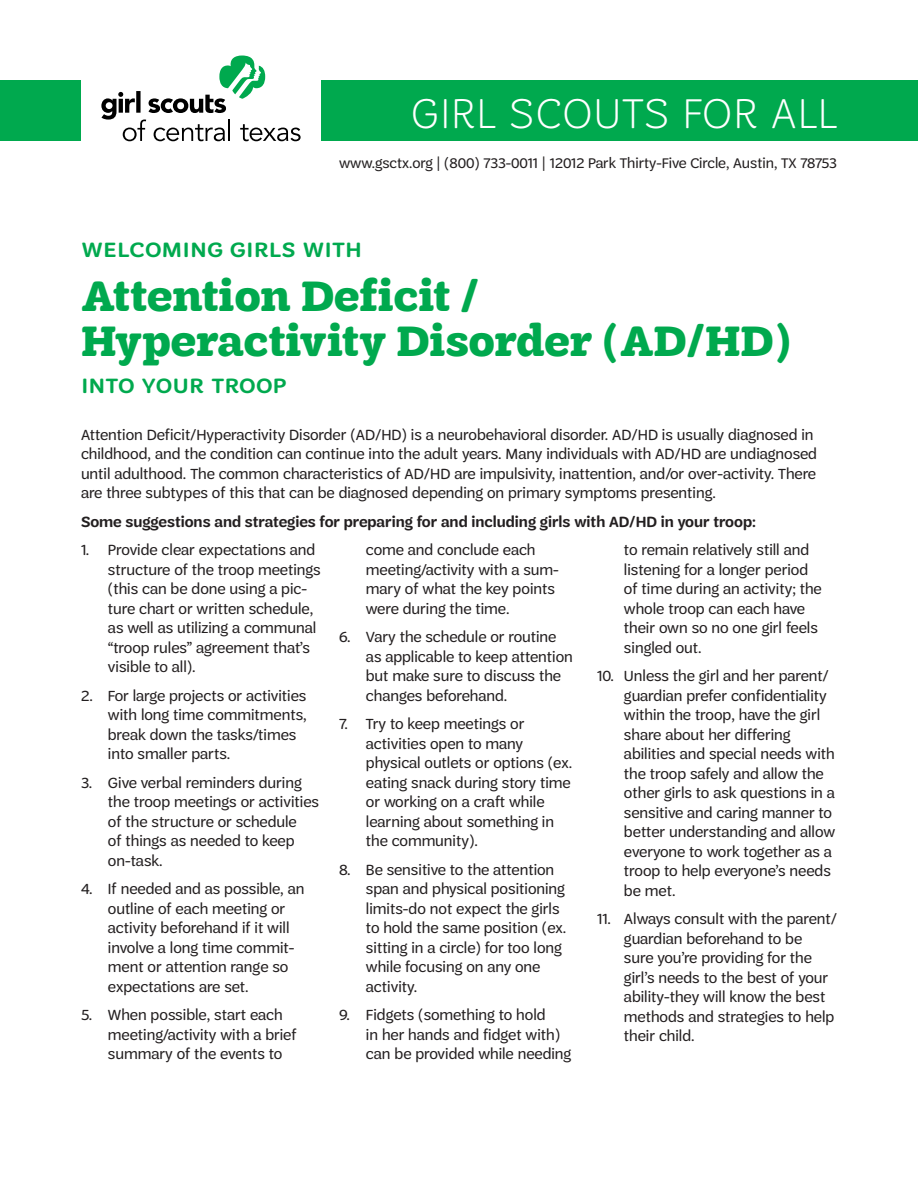
<style>
.page{position:relative;width:918px;height:1188px;background:#fff}
.page>*{position:absolute;margin:0;border:0;box-sizing:border-box;transform-origin:0 0}
.t1{font:700 45px/45px "Trefoil Slab";color:#00a94e}
.t2{font:200 45px "Trefoil Sans";letter-spacing:.035em;color:#fff}
.t3{font:500 27px "Trefoil Sans";letter-spacing:-.005em;color:#00a94e}
.t4{font:15.75px/19.5px "Trefoil Sans";color:#231f20}
.t5{font:600 15.75px "Trefoil Sans";color:#231f20}
.t6{font:15px "Trefoil Sans";color:#231f20}
</style>
<div class="page">
<div style="left:0;top:81px;width:918px;height:60px;background:#00a94e"></div>
<div style="left:81px;top:76px;width:240px;height:70px;background:#fff"></div>
<svg style="left:101px;top:55px;width:200px;height:86px"></svg>
<h1 class="t2" style="left:411px;top:89px;width:427px">GIRL SCOUTS FOR ALL</h1>
<p class="t6" style="left:339px;top:155px;width:500px">www.gsctx.org | (800) 733-0011 | 12012 Park Thirty-Five Circle, Austin, TX 78753</p>
<h2 class="t3" style="left:81px;top:233px;width:282px">welcoming girls with</h2>
<h1 class="t1" style="left:81px;top:273px;width:712px">Attention Deficit /<br>Hyperactivity Disorder (AD/HD)</h1>
<h2 class="t3" style="left:81px;top:370px;width:207px">into your troop</h2>
<p class="t4" style="left:81px;top:425px;width:738px">Attention Deficit/Hyperactivity Disorder (AD/HD) is a neurobehavioral disorder. AD/HD is usually diagnosed in childhood, and the condition can continue into the adult years. Many individuals with AD/HD are undiagnosed until adulthood. The common characteristics of AD/HD are impulsivity, inattention, and/or over-activity. There are three subtypes of this that can be diagnosed depending on primary symptoms presenting.</p>
<p class="t5" style="left:81px;top:513px;width:676px">Some suggestions and strategies for preparing for and including girls with AD/HD in your troop:</p>
<p class="t4" style="left:108px;top:540px;width:214px;text-indent:-27px">1. Provide clear expectations and structure of the troop meetings (this can be done using a pic&shy;ture chart or written schedule, as well as utilizing a communal “troop rules” agreement that’s visible to all).</p>
<p class="t4" style="left:108px;top:686px;width:200px;text-indent:-27px">2. For large projects or activities with long time commitments, break down the tasks/times into smaller parts.</p>
<p class="t4" style="left:108px;top:773px;width:213px;text-indent:-27px">3. Give verbal reminders during the troop meetings or activities of the structure or schedule<br>of things as needed to keep on-task.</p>
<p class="t4" style="left:108px;top:879px;width:198px;text-indent:-27px">4. If needed and as possible, an outline of each meeting or activity beforehand if it will involve a long time commit&shy;ment or attention range so expectations are set.</p>
<p class="t4" style="left:108px;top:1005px;width:190px;text-indent:-27px">5. When possible, start each meeting/activity with a brief summary of the events to</p>
<p class="t4" style="left:366px;top:540px;width:194px">come and conclude each meeting/activity with a sum&shy;mary of what the key points were during the time.</p>
<p class="t4" style="left:366px;top:627px;width:208px;text-indent:-27px">6. Vary the schedule or routine as applicable to keep attention but make sure to discuss the changes beforehand.</p>
<p class="t4" style="left:366px;top:714px;width:208px;text-indent:-27px">7. Try to keep meetings or activities open to many physical outlets or options (ex. eating snack during story time or working on a craft while learning about something in the community).</p>
<p class="t4" style="left:366px;top:860px;width:202px;text-indent:-27px">8. Be sensitive to the attention span and physical positioning limits-do not expect the girls to hold the same position (ex. sitting in a circle) for too long while focusing on any one activity.</p>
<p class="t4" style="left:366px;top:1005px;width:207px;text-indent:-27px">9. Fidgets (something to hold<br>in her hands and fidget with) can be provided while needing</p>
<p class="t4" style="left:624px;top:540px;width:199px">to remain relatively still and listening for a longer period of time during an activity; the whole troop can each have their own so no one girl feels singled out.</p>
<p class="t4" style="left:624px;top:666px;width:213px;text-indent:-27px">10. Unless the girl and her parent/ guardian prefer confidentiality within the troop, have the girl share about her differing abilities and special needs with the troop safely and allow the other girls to ask questions in a sensitive and caring manner to better understanding and allow everyone to work together as a troop to help everyone’s needs be met.</p>
<p class="t4" style="left:624px;top:909px;width:214px;text-indent:-27px">11. Always consult with the parent/ guardian beforehand to be<br>sure you’re providing for the girl’s needs to the best of your ability-they will know the best methods and strategies to help their child.</p>
</div>
